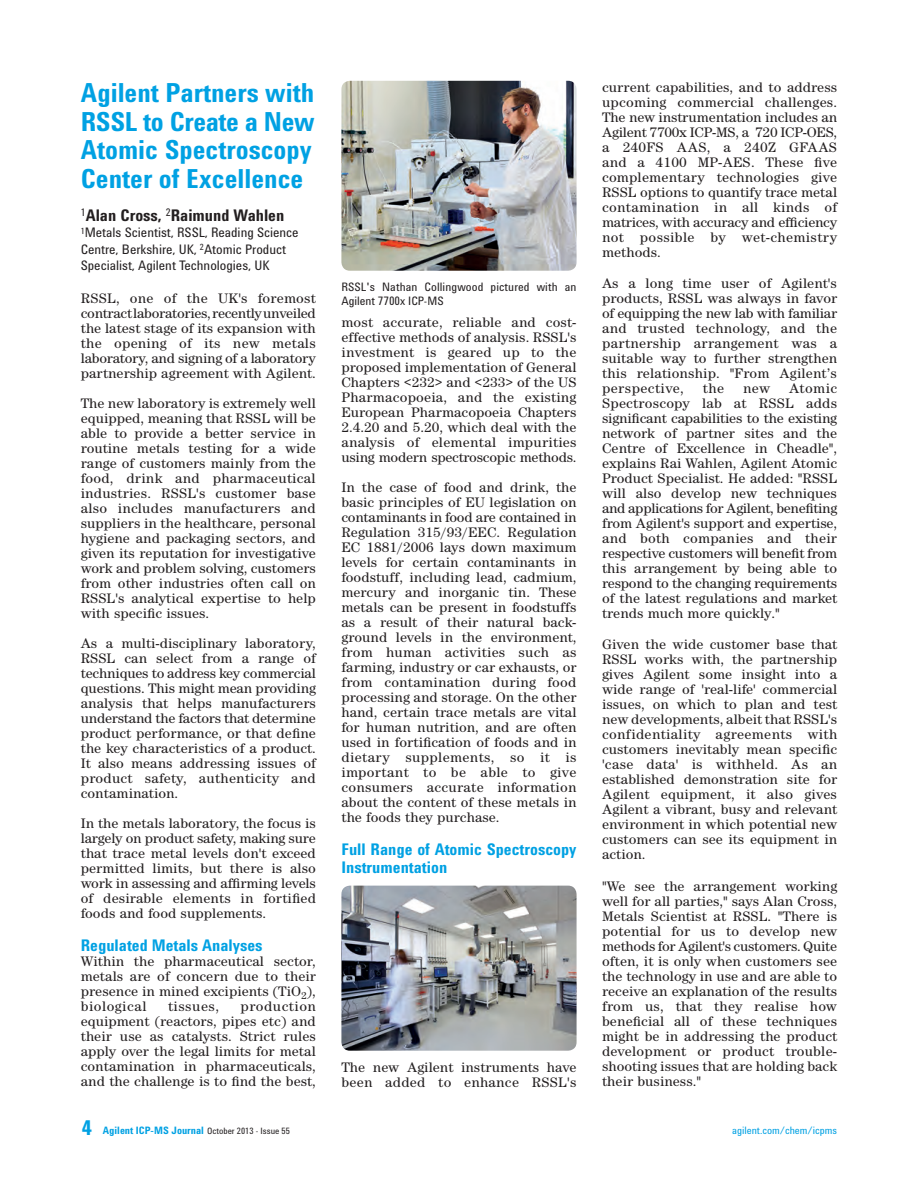
<style>
.page{position:relative;width:918px;height:1188px;background:#fff}
.page>*{position:absolute;margin:0;border:0;box-sizing:border-box;transform-origin:0 0}
.t1{font:700 27px/28.5px "Agilent Cond";color:#00a1e3;text-align:justify}
.t2{font:700 16.5px/18px "Agilent Cond";color:#00a1e3}
.t3{font:700 16.5px "Agilent Cond";color:#231f20}
.t4{font:14.25px/15px "Agilent Century ITC";color:#231f20;text-align:justify}
.t5{font:14.25px "Agilent Century ITC";letter-spacing:.035em;color:#231f20}
.t6{font:13.5px/16.5px "Agilent Cond";color:#231f20}
.t7{font:12px/13.5px "Agilent Cond";letter-spacing:.01em;color:#231f20}
.t8{font:700 10.5px "Agilent Cond";color:#00a1e3}
.t9{font:10.5px "Agilent Cond";color:#00a1e3}
.s1{font-size:21px}
.s2{font-weight:400;font-size:9px;color:#231f20}
</style>
<div class="page">
<img style="left:341px;top:81px;width:236px;height:190px;border-radius:9px">
<img style="left:341px;top:886px;width:236px;height:165px;border-radius:9px">
<h1 class="t1" style="left:81px;top:78px;width:235px">Agilent Partners with RSSL to Create a New Atomic Spectroscopy Center of Excellence</h1>
<p class="t3" style="left:81px;top:206px;width:205px"><sup>1</sup>Alan Cross, <sup>2</sup>Raimund Wahlen</p>
<p class="t6" style="left:81px;top:224px;width:219px"><sup>1</sup>Metals Scientist, RSSL, Reading Science<br>Centre, Berkshire, UK, <sup>2</sup>Atomic Product<br>Specialist, Agilent Technologies, UK</p>
<p class="t4" style="left:81px;top:291px;width:237px">RSSL, one of the UK's foremost contract laboratories, recently unveiled the latest stage of its expansion with the opening of its new metals laboratory, and signing of a laboratory partnership agreement with Agilent.</p>
<p class="t4" style="left:81px;top:396px;width:237px">The new laboratory is extremely well equipped, meaning that RSSL will be able to provide a better service in routine metals testing for a wide range of customers mainly from the food, drink and pharmaceutical industries. RSSL's customer base also includes manufacturers and suppliers in the healthcare, personal hygiene and packaging sectors, and given its reputation for investigative work and problem solving, customers from other industries often call on RSSL's analytical expertise to help with specific issues.</p>
<p class="t4" style="left:81px;top:636px;width:237px">As a multi-disciplinary laboratory, RSSL can select from a range of techniques to address key commercial questions. This might mean providing analysis that helps manufacturers understand the factors that determine product performance, or that define the key characteristics of a product.<br>It also means addressing issues of product safety, authenticity and contamination.</p>
<p class="t4" style="left:81px;top:816px;width:237px">In the metals laboratory, the focus is largely on product safety, making sure that trace metal levels don't exceed permitted limits, but there is also work in assessing and affirming levels of desirable elements in fortified foods and food supplements.</p>
<p class="t2" style="left:81px;top:936px;width:183px">Regulated Metals Analyses</p>
<p class="t4" style="left:81px;top:954px;width:237px">Within the pharmaceutical sector, metals are of concern due to their presence in mined excipients (TiO<sub>2</sub>), biological</p>
<p class="t4" style="left:81px;top:999px;width:237px;text-indent:160px">production equipment (reactors, pipes etc) and their use as catalysts. Strict rules apply over the legal limits for metal contamination in pharmaceuticals, and the challenge is to find the best,</p>
<p class="t5" style="left:168px;top:998px;width:53px">tissues,</p>
<p class="t7" style="left:341px;top:280px;width:236px">RSSL's Nathan Collingwood pictured with an<br>Agilent 7700x ICP-MS</p>
<p class="t4" style="left:341px;top:315px;width:237px">most accurate, reliable and cost&shy;effective methods of analysis. RSSL's investment is geared up to the proposed implementation of General Chapters &lt;232&gt; and &lt;233&gt; of the US Pharmacopoeia, and the existing European Pharmacopoeia Chapters 2.4.20 and 5.20, which deal with the analysis of elemental impurities using modern spectroscopic methods.</p>
<p class="t4" style="left:341px;top:480px;width:237px">In the case of food and drink, the basic principles of EU legislation on contaminants in food are contained in Regulation 315/93/EEC. Regulation EC 1881/2006 lays down maximum levels for certain contaminants in foodstuff, including lead, cadmium, mercury and inorganic tin. These metals can be present in foodstuffs as a result of their natural back&shy;ground levels in the environment, from human activities such as farming, industry or car exhausts, or from contamination during food processing and storage. On the other hand, certain trace metals are vital for human nutrition, and are often used in fortification of foods and in dietary supplements, so it is important to be able to give consumers accurate information about the content of these metals in the foods they purchase.</p>
<p class="t2" style="left:341px;top:840px;width:237px">Full Range of Atomic Spectroscopy<br>Instrumentation</p>
<p class="t4" style="left:341px;top:1060px;width:237px">The new Agilent instruments have been added to enhance RSSL's</p>
<p class="t4" style="left:602px;top:79px;width:237px">current capabilities, and to address upcoming commercial challenges.<br>The new instrumentation includes an Agilent 7700x ICP-MS, a 720 ICP-OES, a 240FS AAS, a 240Z GFAAS and a 4100 MP-AES. These five complementary technologies give RSSL options to quantify trace metal contamination in all kinds of matrices, with accuracy and efficiency not possible by wet-chemistry methods.</p>
<p class="t4" style="left:602px;top:275px;width:237px">As a long time user of Agilent's products, RSSL was always in favor of equipping the new lab with familiar and trusted technology, and the partnership arrangement was a suitable way to further strengthen this relationship. "From Agilent’s perspective,</p>
<p class="t4" style="left:602px;top:380px;width:237px;text-indent:187px">Atomic Spectroscopy lab at RSSL adds significant capabilities to the existing network of partner sites and the Centre of Excellence in Cheadle", explains Rai Wahlen, Agilent Atomic Product Specialist. He added: "RSSL will also develop new techniques and applications for Agilent, benefiting from Agilent's support and expertise, and both companies and their respective customers will benefit from this arrangement by being able to respond to the changing requirements of the latest regulations and market trends much more quickly."</p>
<p class="t4" style="left:602px;top:637px;width:237px">Given the wide customer base that RSSL works with, the partnership gives Agilent some insight into a wide range of 'real-life' commercial issues, on which to plan and test new developments, albeit that RSSL's confidentiality agreements with customers inevitably mean specific 'case data' is withheld. As an established demonstration site for Agilent equipment, it also gives Agilent a vibrant, busy and relevant environment in which potential new customers can see its equipment in action.</p>
<p class="t4" style="left:602px;top:878px;width:237px">"We see the arrangement working well for all parties," says Alan Cross, Metals Scientist at RSSL. "There is potential for us to develop new methods for Agilent's customers. Quite often, it is only when customers see the technology in use and are able to receive an explanation of the results from us, that they realise how beneficial all of these techniques might be in addressing the product development or product trouble&shy;shooting issues that are holding back their business."</p>
<p class="t4" style="left:703px;top:380px;width:23px">the</p>
<p class="t4" style="left:743px;top:380px;width:29px">new</p>
<p class="t8" style="left:82px;top:1124px;width:209px"><span class="s1">4</span> Agilent ICP-MS Journal <span class="s2">October 2013 - Issue 55</span></p>
<p class="t9" style="left:732px;top:1124px;width:107px">agilent.com/chem/icpms</p>
</div>
